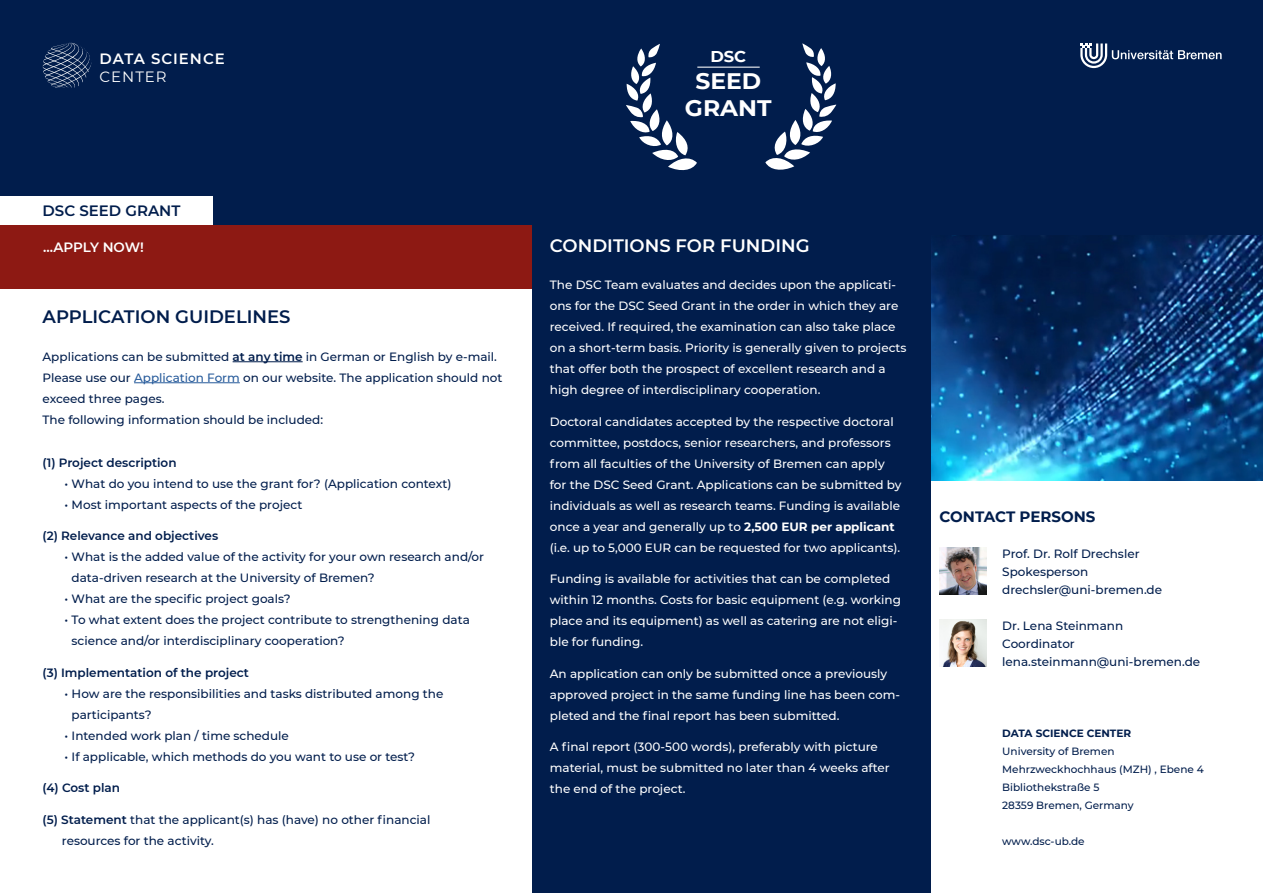
<style>
.page{position:relative;width:1263px;height:893px;background:#fff}
.page>*{position:absolute;margin:0;border:0;box-sizing:border-box;transform-origin:0 0}
.t1{font:700 22.5px/26.8px "Montserrat";color:#fff;text-align:center;scale:1.04 1}
.t2{font:600 18px "Montserrat";color:#011d4c}
.t3{font:600 18px "Montserrat";color:#fff}
.t4{font:700 15.6px "Montserrat";color:#fff;scale:1.04 1}
.t5{font:700 15px "Montserrat";color:#011d4c}
.t6{font:600 15px "Montserrat";color:#011d4c}
.t7{font:600 14.85px/17.9px "Montserrat";letter-spacing:.065em;color:#fff}
.t8{font:600 13.5px "Montserrat";letter-spacing:-.01em;color:#fff}
.t9{font:500 12px/21px "Montserrat";color:#fff}
.t10{font:500 12px/21px "Montserrat";color:#011d4c}
.t11{font:600 12px "Montserrat";color:#011d4c}
.t12{font:500 10.5px "Montserrat";color:#011d4c}
.t13{font:700 10.5px "Montserrat";color:#011d4c}
.s1{font-weight:400}
.s2{font-weight:600}
.s3{color:#275b9b}
.s4{font-weight:700}
</style>
<div class="page">
<img style="left:930px;top:234px;width:333px;height:246px">
<div style="left:0;top:0;width:566px;height:288px;background:#011d4c"></div>
<div style="left:532px;top:0;width:731px;height:234px;background:#011d4c"></div>
<div style="left:532px;top:0;width:398px;height:893px;background:#011d4c"></div>
<hr style="left:233px;top:361px;width:70px;height:1px;background:#011d4c">
<hr style="left:134px;top:382px;width:106px;height:1px;background:#275b9b">
<hr style="left:697px;top:67px;width:63px;height:1px;background:#fff">
<svg style="left:765px;top:44px;width:71px;height:126px"></svg>
<svg style="left:626px;top:44px;width:71px;height:127px"></svg>
<img style="left:939px;top:547px;width:47px;height:47px">
<div style="left:0;top:196px;width:213px;height:29px;background:#fff"></div>
<div style="left:0;top:225px;width:532px;height:63px;background:#8d1913"></div>
<img style="left:939px;top:619px;width:47px;height:47px">
<svg style="left:43px;top:43px;width:49px;height:45px"></svg>
<svg style="left:1080px;top:44px;width:141px;height:24px"></svg>
<p class="t7" style="left:100px;top:49px;width:127px">DATA SCIENCE<br><span class="s1">CENTER</span></p>
<p class="t6" style="left:43px;top:200px;width:139px">DSC SEED GRANT</p>
<p class="t8" style="left:43px;top:237px;width:102px">...APPLY NOW!</p>
<p class="t2" style="left:43px;top:304px;width:249px">APPLICATION GUIDELINES</p>
<p class="t10" style="left:43px;top:346px;width:461px">Applications can be submitted <span class="s2">at any time</span> in German or English by e-mail.<br>Please use our <span class="s3">Application Form</span> on our website. The application should not exceed three pages.</p>
<p class="t10" style="left:43px;top:409px;width:282px">The following information should be included:</p>
<p class="t11" style="left:43px;top:454px;width:136px">(1) Project description</p>
<p class="t10" style="left:65px;top:472px;width:388px">• What do you intend to use the grant for? (Application context)</p>
<p class="t10" style="left:65px;top:493px;width:239px">• Most important aspects of the project</p>
<p class="t11" style="left:43px;top:527px;width:177px">(2) Relevance and objectives</p>
<p class="t10" style="left:65px;top:546px;width:421px">• What is the added value of the activity for your own research and/or</p>
<p class="t10" style="left:72px;top:567px;width:305px">data-driven research at the University of Bremen?</p>
<p class="t10" style="left:65px;top:588px;width:228px">• What are the specific project goals?</p>
<p class="t10" style="left:65px;top:609px;width:407px">• To what extent does the project contribute to strengthening data</p>
<p class="t10" style="left:72px;top:630px;width:275px">science and/or interdisciplinary cooperation?</p>
<p class="t11" style="left:43px;top:664px;width:208px">(3) Implementation of the project</p>
<p class="t10" style="left:65px;top:682px;width:380px">• How are the responsibilities and tasks distributed among the</p>
<p class="t10" style="left:72px;top:703px;width:82px">participants?</p>
<p class="t10" style="left:65px;top:724px;width:226px">• Intended work plan / time schedule</p>
<p class="t10" style="left:65px;top:745px;width:352px">• If applicable, which methods do you want to use or test?</p>
<p class="t11" style="left:43px;top:779px;width:79px">(4) Cost plan</p>
<p class="t10" style="left:43px;top:808px;width:389px"><span class="s2">(5) Statement</span> that the applicant(s) has (have) no other financial</p>
<p class="t10" style="left:62px;top:829px;width:154px">resources for the activity.</p>
<h3 class="t4" style="left:710px;top:45px;width:36px">DSC</h3>
<h1 class="t1" style="left:685px;top:66px;width:85px">SEED<br>GRANT</h1>
<p class="t3" style="left:550px;top:233px;width:261px">CONDITIONS FOR FUNDING</p>
<p class="t9" style="left:550px;top:274px;width:358px">The DSC Team evaluates and decides upon the applicati&shy;ons for the DSC Seed Grant in the order in which they are received. If required, the examination can also take place on a short-term basis. Priority is generally given to projects that offer both the prospect of excellent research and a high degree of interdisciplinary cooperation.</p>
<p class="t9" style="left:550px;top:411px;width:353px">Doctoral candidates accepted by the respective doctoral committee, postdocs, senior researchers, and professors from all faculties of the University of Bremen can apply for the DSC Seed Grant. Applications can be submitted by individuals as well as research teams. Funding is available once a year and generally up to <span class="s4">2,500 EUR per applicant </span>(i.e. up to 5,000 EUR can be requested for two applicants).</p>
<p class="t9" style="left:550px;top:568px;width:353px">Funding is available for activities that can be completed within 12 months. Costs for basic equipment (e.g. working place and its equipment) as well as catering are not eligi&shy;ble for funding.</p>
<p class="t9" style="left:550px;top:663px;width:352px">An application can only be submitted once a previously approved project in the same funding line has been com&shy;pleted and the final report has been submitted.</p>
<p class="t9" style="left:550px;top:736px;width:342px">A final report (300-500 words), preferably with picture material, must be submitted no later than 4 weeks after the end of the project.</p>
<p class="t5" style="left:939px;top:506px;width:157px">CONTACT PERSONS</p>
<p class="t10" style="left:1002px;top:543px;width:139px">Prof. Dr. Rolf Drechsler</p>
<p class="t10" style="left:1002px;top:561px;width:87px">Spokesperson</p>
<p class="t10" style="left:1002px;top:579px;width:161px">drechsler@uni-bremen.de</p>
<p class="t10" style="left:1002px;top:615px;width:122px">Dr. Lena Steinmann</p>
<p class="t10" style="left:1002px;top:633px;width:74px">Coordinator</p>
<p class="t10" style="left:1002px;top:651px;width:199px">lena.steinmann@uni-bremen.de</p>
<p class="t13" style="left:1002px;top:726px;width:130px">DATA SCIENCE CENTER</p>
<p class="t12" style="left:1002px;top:744px;width:114px">University of Bremen</p>
<p class="t12" style="left:1002px;top:762px;width:203px">Mehrzweckhochhaus (MZH) , Ebene 4</p>
<p class="t12" style="left:1002px;top:780px;width:99px">Bibliothekstraße 5</p>
<p class="t12" style="left:1002px;top:798px;width:133px">28359 Bremen, Germany</p>
<p class="t12" style="left:1002px;top:834px;width:84px">www.dsc-ub.de</p>
</div>
